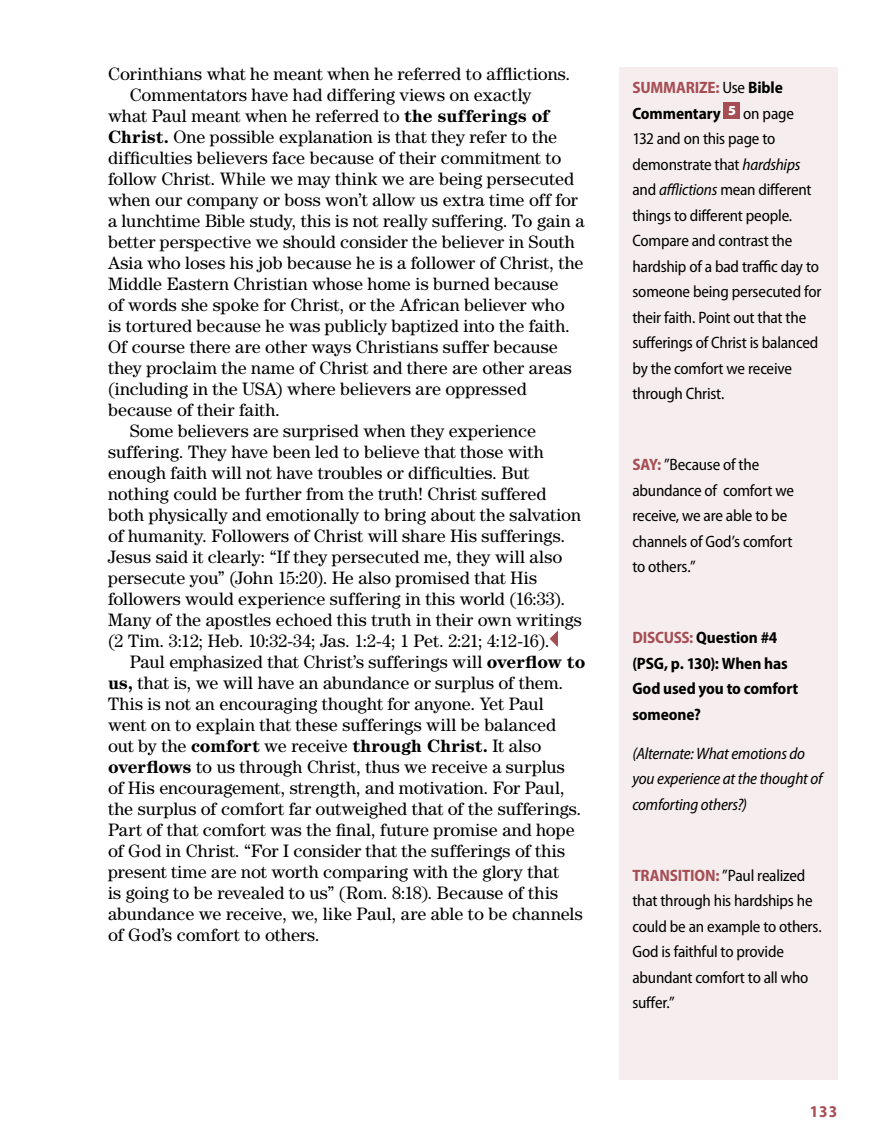
<style>
.page{position:relative;width:878px;height:1148px;background:#fff}
.page>*{position:absolute;margin:0;border:0;box-sizing:border-box;transform-origin:0 0}
.t1{font:18px "Century Std";color:#000}
.t2{font:semi-condensed 16.5px/25.5px "Myriad Pro";letter-spacing:-.015em;color:#000}
.t3{font:italic semi-condensed 16.5px/25.5px "Myriad Pro";letter-spacing:-.015em;color:#000}
.t4{font:700 semi-condensed 16.5px/25.5px "Myriad Pro";letter-spacing:-.01em;color:#000}
.t5{font:700 semi-condensed 16.5px "Myriad Pro";color:#a54f55}
.s1{font-weight:700}
.s2{font-weight:700;color:#a54f55}
.s3{font-style:italic}
.s4{color:#a54f55}
</style>
<div class="page">
<svg style="left:549px;top:630px;width:9px;height:17px"></svg>
<div style="left:619px;top:68px;width:218px;height:1012px;background:#f6edee"></div>
<div style="left:723px;top:102px;width:17px;height:17px;background:#a54f55"></div>
<p class="t1" style="left:108px;top:63px;width:464px">Corinthians what he meant when he referred to afflictions.</p>
<p class="t1" style="left:130px;top:84px;width:403px">Commentators have had differing views on exactly</p>
<p class="t1" style="left:108px;top:105px;width:442px">what Paul meant when he referred to <span class="s1">the sufferings of</span></p>
<p class="t1" style="left:108px;top:126px;width:450px"><span class="s1">Christ.</span> One possible explanation is that they refer to the</p>
<p class="t1" style="left:108px;top:147px;width:455px">difficulties believers face because of their commitment to</p>
<p class="t1" style="left:108px;top:168px;width:467px">follow Christ. While we may think we are being persecuted</p>
<p class="t1" style="left:108px;top:189px;width:471px">when our company or boss won’t allow us extra time off for</p>
<p class="t1" style="left:108px;top:210px;width:478px">a lunchtime Bible study, this is not really suffering. To gain a</p>
<p class="t1" style="left:108px;top:231px;width:468px">better perspective we should consider the believer in South</p>
<p class="t1" style="left:108px;top:252px;width:477px">Asia who loses his job because he is a follower of Christ, the</p>
<p class="t1" style="left:108px;top:273px;width:452px">Middle Eastern Christian whose home is burned because</p>
<p class="t1" style="left:108px;top:294px;width:458px">of words she spoke for Christ, or the African believer who</p>
<p class="t1" style="left:108px;top:315px;width:463px">is tortured because he was publicly baptized into the faith.</p>
<p class="t1" style="left:108px;top:336px;width:451px">Of course there are other ways Christians suffer because</p>
<p class="t1" style="left:108px;top:357px;width:465px">they proclaim the name of Christ and there are other areas</p>
<p class="t1" style="left:108px;top:378px;width:420px">(including in the USA) where believers are oppressed</p>
<p class="t1" style="left:108px;top:399px;width:173px">because of their faith.</p>
<p class="t1" style="left:130px;top:420px;width:408px">Some believers are surprised when they experience</p>
<p class="t1" style="left:108px;top:441px;width:437px">suffering. They have been led to believe that those with</p>
<p class="t1" style="left:108px;top:462px;width:423px">enough faith will not have troubles or difficulties. But</p>
<p class="t1" style="left:108px;top:483px;width:440px">nothing could be further from the truth! Christ suffered</p>
<p class="t1" style="left:108px;top:504px;width:474px">both physically and emotionally to bring about the salvation</p>
<p class="t1" style="left:108px;top:525px;width:458px">of humanity. Followers of Christ will share His sufferings.</p>
<p class="t1" style="left:108px;top:546px;width:456px">Jesus said it clearly: “If they persecuted me, they will also</p>
<p class="t1" style="left:108px;top:567px;width:430px">persecute you” (John 15:20). He also promised that His</p>
<p class="t1" style="left:108px;top:588px;width:459px">followers would experience suffering in this world (16:33).</p>
<p class="t1" style="left:108px;top:609px;width:475px">Many of the apostles echoed this truth in their own writings</p>
<p class="t1" style="left:108px;top:630px;width:443px">(2 Tim. 3:12; Heb. 10:32‑34; Jas. 1:2‑4; 1 Pet. 2:21; 4:12‑16).</p>
<p class="t1" style="left:130px;top:651px;width:457px">Paul emphasized that Christ’s sufferings will <span class="s1">overflow to</span></p>
<p class="t1" style="left:108px;top:672px;width:456px"><span class="s1">us,</span> that is, we will have an abundance or surplus of them.</p>
<p class="t1" style="left:108px;top:693px;width:437px">This is not an encouraging thought for anyone. Yet Paul</p>
<p class="t1" style="left:108px;top:714px;width:449px">went on to explain that these sufferings will be balanced</p>
<p class="t1" style="left:108px;top:735px;width:435px">out by the <span class="s1">comfort</span> we receive <span class="s1">through Christ.</span> It also</p>
<p class="t1" style="left:108px;top:756px;width:458px"><span class="s1">overflows</span> to us through Christ, thus we receive a surplus</p>
<p class="t1" style="left:108px;top:777px;width:458px">of His encouragement, strength, and motivation. For Paul,</p>
<p class="t1" style="left:108px;top:798px;width:475px">the surplus of comfort far outweighed that of the sufferings.</p>
<p class="t1" style="left:108px;top:819px;width:468px">Part of that comfort was the final, future promise and hope</p>
<p class="t1" style="left:108px;top:840px;width:458px">of God in Christ. “For I consider that the sufferings of this</p>
<p class="t1" style="left:108px;top:861px;width:452px">present time are not worth comparing with the glory that</p>
<p class="t1" style="left:108px;top:882px;width:451px">is going to be revealed to us” (Rom. 8:18). Because of this</p>
<p class="t1" style="left:108px;top:903px;width:476px">abundance we receive, we, like Paul, are able to be channels</p>
<p class="t1" style="left:108px;top:924px;width:213px">of God’s comfort to others.</p>
<p class="t2" style="left:632px;top:75px;width:190px"><span class="s2">SUMMARIZE:</span> Use <span class="s1">Bible<br>Commentary</span> <sup>5</sup> on page<br>132 and on this page to demonstrate that <span class="s3">hardships </span>and <span class="s3">afflictions</span> mean different things to different people.<br>Compare and contrast the hardship of a bad traffic day to someone being persecuted for their faith. Point out that the sufferings of Christ is balanced by the comfort we receive through Christ.</p>
<p class="t2" style="left:632px;top:452px;width:163px"><span class="s2">SAY:</span> ”Because of the abundance of comfort we receive, we are able to be channels of God’s comfort to others.”</p>
<p class="t4" style="left:632px;top:625px;width:167px"><span class="s4">DISCUSS:</span> Question #4 (PSG, p. 130): When has<br>God used you to comfort someone?</p>
<p class="t3" style="left:632px;top:741px;width:191px">(Alternate: What emotions do you experience at the thought of comforting others?)</p>
<p class="t2" style="left:632px;top:862px;width:191px"><span class="s2">TRANSITION:</span> ”Paul realized that through his hardships he could be an example to others.<br>God is faithful to provide abundant comfort to all who suffer.”</p>
<p class="t5" style="left:809px;top:1102px;width:29px">133</p>
</div>
